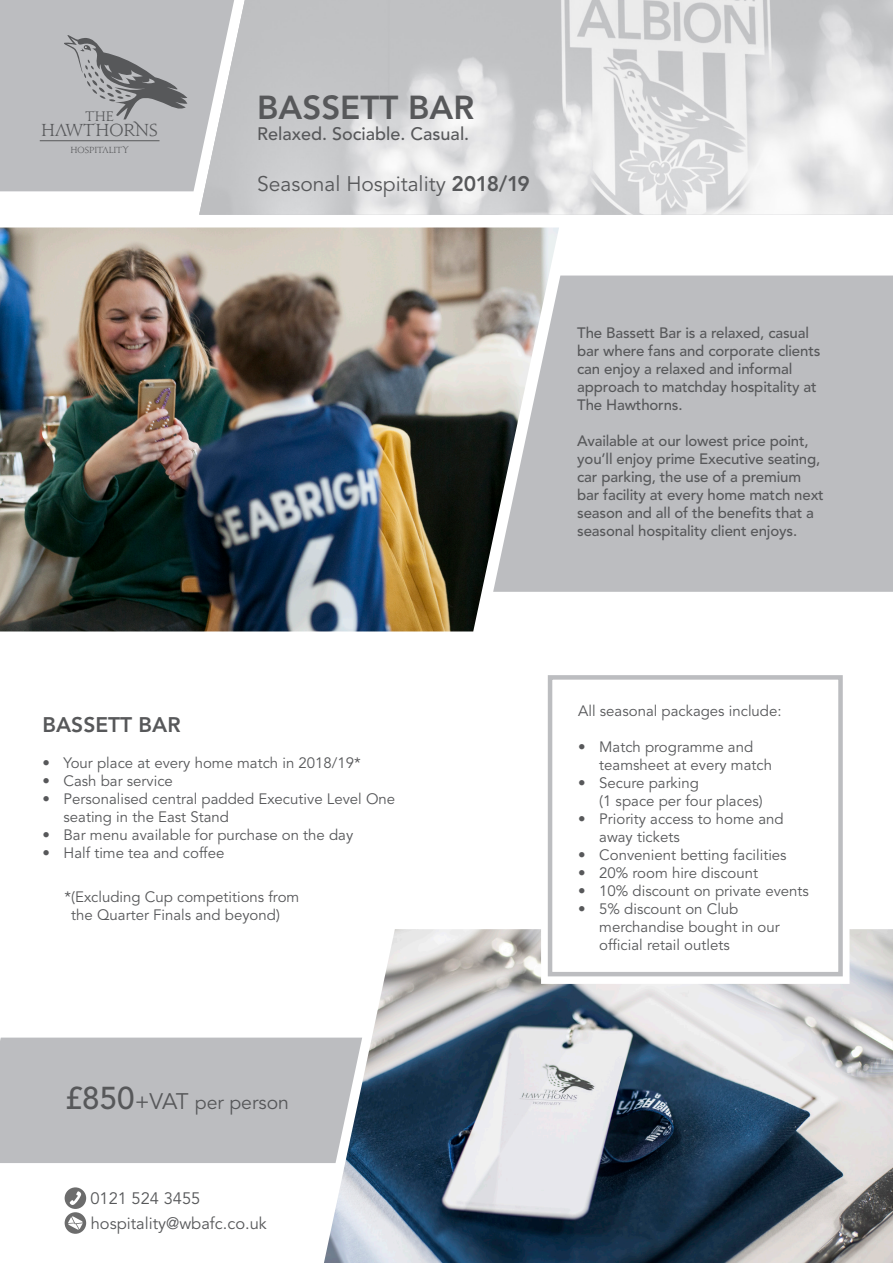
<style>
.page{position:relative;width:893px;height:1263px;background:#fff}
.page>*{position:absolute;margin:0;border:0;box-sizing:border-box;transform-origin:0 0}
.t1{font:800 33px "Avenir";color:#57585a}
.t2{font:21px "Avenir";color:#57585a}
.t3{font:800 21px "Avenir";color:#57585a}
.t4{font:19.35px "Avenir";color:#57585a}
.t5{font:500 18px "Avenir";color:#57585a}
.t6{font:16.5px "Avenir";color:#57585a}
.t7{font:15.75px "Jupiter Pro";color:#57585a}
.t8{font:15px/18px "Avenir";color:#57585a}
.t9{font:500 15px/18px "Avenir";letter-spacing:-.01em;color:#57585a}
.t10{font:12.45px "Jupiter Pro";color:#57585a}
.t11{font:7.95px "Jupiter Pro";color:#57585a}
.s1{font-weight:800}
.s2{font-weight:500;font-size:31.35px}
.s3{font-size:22.35px}
</style>
<div class="page">
<img style="left:324px;top:929px;width:569px;height:334px">
<div style="left:541px;top:668px;width:308px;height:316px;background:#fff"></div>
<div style="left:548px;top:675px;width:295px;height:301px;background:#fff;border:4px solid #bcbdc0"></div>
<img style="left:199px;top:0;width:694px;height:215px">
<svg style="left:0;top:0;width:234px;height:191px;background:#b8b9bc"></svg>
<hr style="left:40px;top:140px;width:119px;height:1px;background:#57585a">
<img style="left:0;top:227px;width:559px;height:404px">
<svg style="left:493px;top:276px;width:400px;height:316px;background:#bcbcbf"></svg>
<div style="left:0;top:1037px;width:362px;height:126px;background:#bcbdc0"></div>
<div style="left:65px;top:1187px;width:21px;height:22px;background:#6c6c6c;border-radius:50%"></div>
<svg style="left:70px;top:1191px;width:11px;height:14px"></svg>
<div style="left:65px;top:1212px;width:21px;height:22px;background:#6c6c6c;border-radius:50%"></div>
<svg style="left:68px;top:1216px;width:15px;height:14px"></svg>
<p class="t10" style="left:85px;top:107px;width:30px">THE</p>
<p class="t7" style="left:41px;top:117px;width:118px">HAWTHORNS</p>
<p class="t11" style="left:70px;top:144px;width:60px">HOSPITALITY</p>
<p class="t1" style="left:257px;top:88px;width:218px">BASSETT BAR</p>
<p class="t5" style="left:257px;top:124px;width:214px">Relaxed. Sociable. Casual.</p>
<p class="t2" style="left:257px;top:171px;width:274px">Seasonal Hospitality <span class="s1">2018/19</span></p>
<p class="t9" style="left:577px;top:324px;width:245px">The Bassett Bar is a relaxed, casual bar where fans and corporate clients can enjoy a relaxed and informal approach to matchday hospitality at<br>The Hawthorns.</p>
<p class="t9" style="left:577px;top:432px;width:248px">Available at our lowest price point, you’ll enjoy prime Executive seating, car parking, the use of a premium bar facility at every home match next season and all of the benefits that a seasonal hospitality client enjoys.</p>
<p class="t3" style="left:43px;top:712px;width:140px">BASSETT BAR</p>
<p class="t8" style="left:43px;top:754px;width:320px">• Your place at every home match in 2018/19*</p>
<p class="t8" style="left:43px;top:772px;width:132px">• Cash bar service</p>
<p class="t8" style="left:64px;top:790px;width:333px;text-indent:-21px">• Personalised central padded Executive Level One seating in the East Stand</p>
<p class="t8" style="left:43px;top:826px;width:312px">• Bar menu available for purchase on the day</p>
<p class="t8" style="left:43px;top:844px;width:183px">• Half time tea and coffee</p>
<p class="t8" style="left:71px;top:888px;width:230px;text-indent:-7px">*(Excluding Cup competitions from the Quarter Finals and beyond)</p>
<p class="t4" style="left:65px;top:1091px;width:226px"><span class="s2">£850</span><span class="s3">+VAT</span> per person</p>
<p class="t6" style="left:90px;top:1189px;width:112px">0121 524 3455</p>
<p class="t6" style="left:91px;top:1214px;width:178px">hospitality@wbafc.co.uk</p>
<p class="t8" style="left:578px;top:702px;width:205px">All seasonal packages include:</p>
<p class="t8" style="left:599px;top:738px;width:174px;text-indent:-21px">• Match programme and teamsheet at every match</p>
<p class="t8" style="left:578px;top:774px;width:122px">• Secure parking</p>
<p class="t8" style="left:599px;top:792px;width:165px">(1 space per four places)</p>
<p class="t8" style="left:599px;top:810px;width:186px;text-indent:-21px">• Priority access to home and away tickets</p>
<p class="t8" style="left:578px;top:846px;width:210px">• Convenient betting facilities</p>
<p class="t8" style="left:578px;top:864px;width:181px">• 20% room hire discount</p>
<p class="t8" style="left:578px;top:882px;width:232px">• 10% discount on private events</p>
<p class="t8" style="left:599px;top:900px;width:182px;text-indent:-21px">• 5% discount on Club merchandise bought in our official retail outlets</p>
</div>
